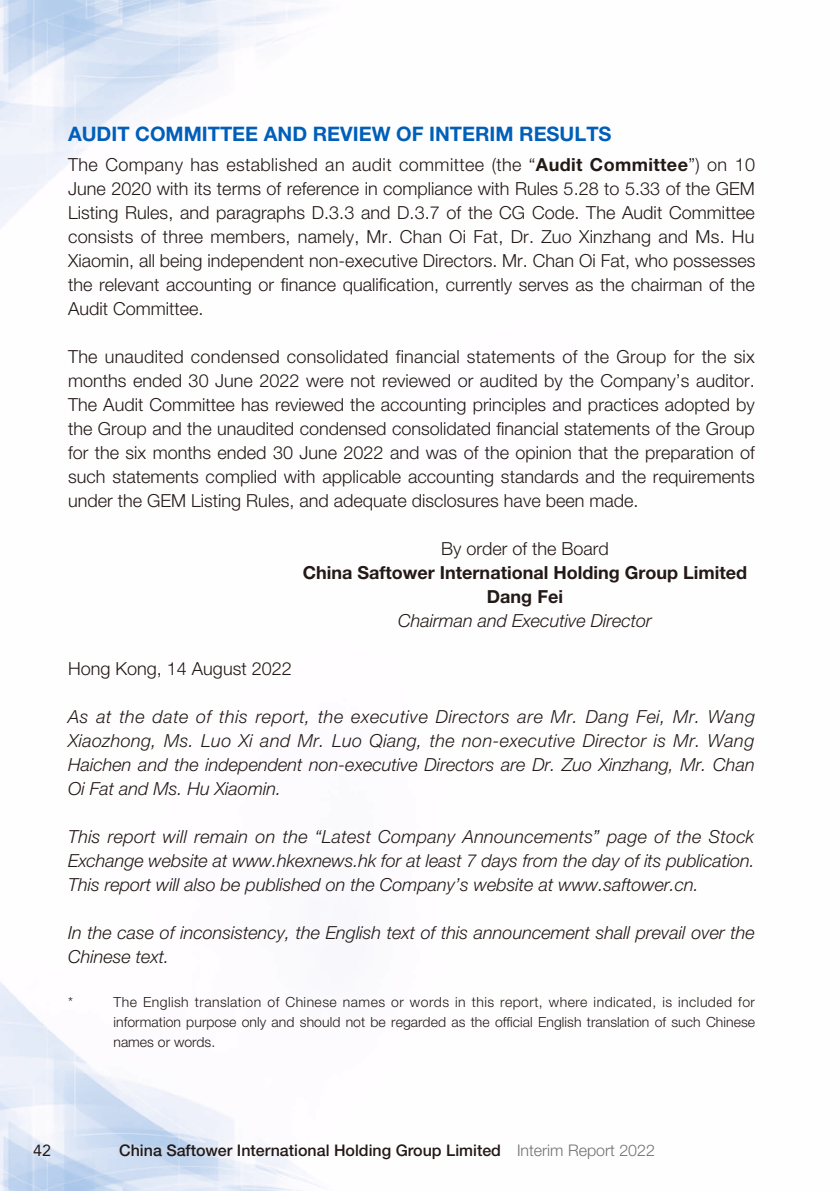
<style>
.page{position:relative;width:840px;height:1191px;background:#fff}
.page>*{position:absolute;margin:0;border:0;box-sizing:border-box;transform-origin:0 0}
.t1{font:700 20px "Helvetica Neue LT Std";color:#005fb9}
.t2{font:300 18px/24px "Helvetica Neue LT Std";color:#231916;text-align:justify}
.t3{font:italic 300 18px/24px "Helvetica Neue LT Std";color:#231916;text-align:justify}
.t4{font:700 18px/24px "Helvetica Neue LT Std";color:#231916;text-align:center}
.t5{font:500 16px "Helvetica Neue LT Std";color:#231916}
.t6{font:16px "Avenir LT Std";color:#231916}
.t7{font:300 14px/20px "Helvetica Neue LT Std";letter-spacing:.005em;color:#231916;text-align:justify}
.s1{font-weight:700}
.s2{font-weight:300;color:#727272}
</style>
<div class="page">
<img style="left:0;top:0;width:319px;height:1191px">
<p class="t1" style="left:68px;top:122px;width:544px">AUDIT COMMITTEE AND REVIEW OF INTERIM RESULTS</p>
<p class="t2" style="left:68px;top:152px;width:688px">The Company has established an audit committee (the “<span class="s1">Audit Committee</span>”) on 10<br>June 2020 with its terms of reference in compliance with Rules 5.28 to 5.33 of the GEM Listing Rules, and paragraphs D.3.3 and D.3.7 of the CG Code. The Audit Committee consists of three members, namely, Mr. Chan Oi Fat, Dr. Zuo Xinzhang and Ms. Hu Xiaomin, all being independent non-executive Directors. Mr. Chan Oi Fat, who possesses the relevant accounting or finance qualification, currently serves as the chairman of the Audit Committee.</p>
<p class="t2" style="left:68px;top:344px;width:688px">The unaudited condensed consolidated financial statements of the Group for the six months ended 30 June 2022 were not reviewed or audited by the Company’s auditor.<br>The Audit Committee has reviewed the accounting principles and practices adopted by the Group and the unaudited condensed consolidated financial statements of the Group for the six months ended 30 June 2022 and was of the opinion that the preparation of such statements complied with applicable accounting standards and the requirements under the GEM Listing Rules, and adequate disclosures have been made.</p>
<p class="t2" style="left:441px;top:536px;width:169px">By order of the Board</p>
<p class="t4" style="left:302px;top:560px;width:445px">China Saftower International Holding Group Limited<br>Dang Fei</p>
<p class="t3" style="left:398px;top:608px;width:255px">Chairman and Executive Director</p>
<p class="t2" style="left:68px;top:656px;width:225px">Hong Kong, 14 August 2022</p>
<p class="t3" style="left:68px;top:704px;width:688px">As at the date of this report, the executive Directors are Mr. Dang Fei, Mr. Wang Xiaozhong, Ms. Luo Xi and Mr. Luo Qiang, the non-executive Director is Mr. Wang Haichen and the independent non-executive Directors are Dr. Zuo Xinzhang, Mr. Chan Oi Fat and Ms. Hu Xiaomin.</p>
<p class="t3" style="left:68px;top:824px;width:687px">This report will remain on the “Latest Company Announcements” page of the Stock Exchange website at www.hkexnews.hk for at least 7 days from the day of its publication.<br>This report will also be published on the Company’s website at www.saftower.cn.</p>
<p class="t3" style="left:68px;top:920px;width:687px">In the case of inconsistency, the English text of this announcement shall prevail over the<br>Chinese text.</p>
<p class="t7" style="left:68px;top:992px;width:6px">*</p>
<p class="t7" style="left:113px;top:992px;width:642px">The English translation of Chinese names or words in this report, where indicated, is included for information purpose only and should not be regarded as the official English translation of such Chinese names or words.</p>
<p class="t6" style="left:33px;top:1141px;width:19px">42</p>
<p class="t5" style="left:119px;top:1140px;width:537px">China Saftower International Holding Group Limited <span class="s2">Interim Report 2022</span></p>
</div>
